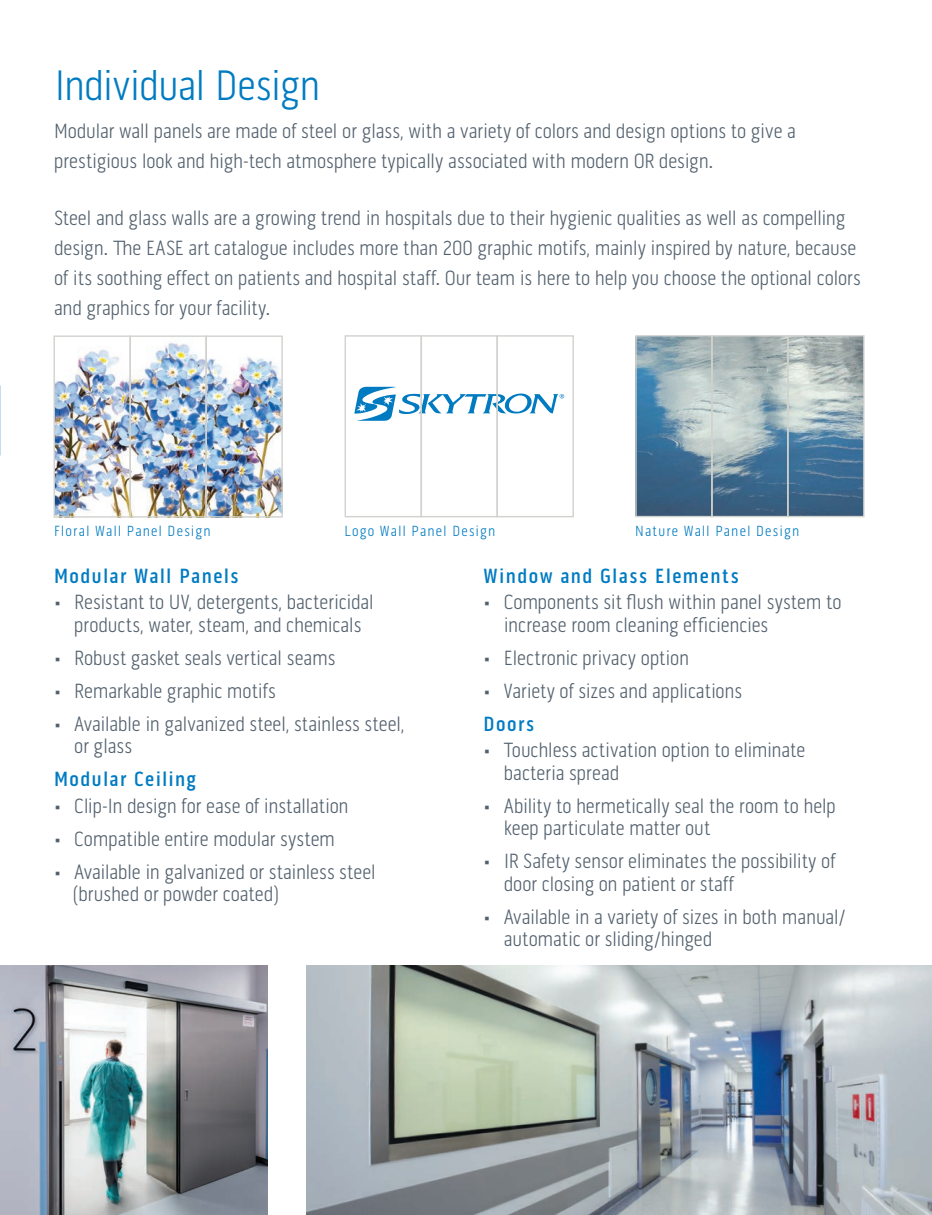
<style>
.page{position:relative;width:932px;height:1215px;background:#fff}
.page>*{position:absolute;margin:0;border:0;box-sizing:border-box;transform-origin:0 0}
.Headline{font:300 43.5px "Pill Gothic 300 mg";letter-spacing:-.02em;color:#007bc2}
.garamond_premier_pro{font:300 21px/22.5px "Pill Gothic 300 mg";letter-spacing:-.01em;color:#53616e}
.garamond_premier_pro-2{font:500 21px "Pill Gothic 300 mg";letter-spacing:.065em;color:#007bc2}
.garamond_premier_pro-3{font:300 15px "Pill Gothic 300 mg";letter-spacing:.07em;color:#007bc2}
</style>
<div class="page">
<img style="left:637px;top:337px;width:225px;height:178px">
<img style="left:56px;top:342px;width:225px;height:174px">
<div style="left:787px;top:335px;width:77px;height:182px;border:1px solid #d1d2cd"></div>
<div style="left:711px;top:335px;width:77px;height:182px;border:1px solid #d1d2cd"></div>
<div style="left:635px;top:335px;width:77px;height:182px;border:1px solid #d1d2cd"></div>
<svg style="left:354px;top:387px;width:210px;height:34px"></svg>
<div style="left:496px;top:335px;width:78px;height:182px;border:1px solid #d1d2cd"></div>
<div style="left:420px;top:335px;width:78px;height:182px;border:1px solid #d1d2cd"></div>
<div style="left:344px;top:335px;width:78px;height:182px;border:1px solid #d1d2cd"></div>
<div style="left:205px;top:335px;width:78px;height:183px;border:1px solid #d1d2cd"></div>
<div style="left:129px;top:335px;width:78px;height:183px;border:1px solid #d1d2cd"></div>
<div style="left:54px;top:335px;width:77px;height:183px;border:1px solid #d1d2cd"></div>
<img style="left:307px;top:965px;width:625px;height:250px">
<img style="left:0;top:965px;width:268px;height:250px">
<p class="Headline" style="left:54px;top:60px;width:268px">Individual Design</p>
<p class="garamond_premier_pro" style="left:54px;top:116px;width:743px;line-height:30px">Modular wall panels are made of steel or glass, with a variety of colors and design options to give a prestigious look and high-tech atmosphere typically associated with modern OR design.</p>
<p class="garamond_premier_pro" style="left:54px;top:203px;width:808px;line-height:30px">Steel and glass walls are a growing trend in hospitals due to their hygienic qualities as well as compelling design. The EASE art catalogue includes more than 200 graphic motifs, mainly inspired by nature, because of its soothing effect on patients and hospital staff. Our team is here to help you choose the optional colors and graphics for your facility.</p>
<p class="garamond_premier_pro-3" style="left:54px;top:522px;width:158px">Floral Wall Panel Design</p>
<p class="garamond_premier_pro-3" style="left:344px;top:522px;width:152px">Logo Wall Panel Design</p>
<p class="garamond_premier_pro-3" style="left:635px;top:522px;width:165px">Nature Wall Panel Design</p>
<p class="garamond_premier_pro-2" style="left:54px;top:564px;width:186px">Modular Wall Panels</p>
<p class="garamond_premier_pro" style="left:54px;top:591px;width:321px;text-align:center">• Resistant to UV, detergents, bactericidal products, water, steam, and chemicals</p>
<p class="garamond_premier_pro" style="left:54px;top:647px;width:283px">• Robust gasket seals vertical seams</p>
<p class="garamond_premier_pro" style="left:54px;top:680px;width:223px">• Remarkable graphic motifs</p>
<p class="garamond_premier_pro" style="left:74px;top:713px;width:332px;text-indent:-20px">• Available in galvanized steel, stainless steel, or glass</p>
<p class="garamond_premier_pro-2" style="left:54px;top:767px;width:143px">Modular Ceiling</p>
<p class="garamond_premier_pro" style="left:54px;top:794px;width:296px">• Clip-In design for ease of installation</p>
<p class="garamond_premier_pro" style="left:54px;top:827px;width:282px">• Compatible entire modular system</p>
<p class="garamond_premier_pro" style="left:72px;top:860px;width:305px;text-indent:-18px">• Available in galvanized or stainless steel (brushed or powder coated)</p>
<p class="garamond_premier_pro-2" style="left:483px;top:564px;width:257px">Window and Glass Elements</p>
<p class="garamond_premier_pro" style="left:504px;top:591px;width:339px;text-indent:-20px">• Components sit flush within panel system to increase room cleaning efficiencies</p>
<p class="garamond_premier_pro" style="left:483px;top:647px;width:207px">• Electronic privacy option</p>
<p class="garamond_premier_pro" style="left:483px;top:680px;width:260px">• Variety of sizes and applications</p>
<p class="garamond_premier_pro-2" style="left:483px;top:711px;width:52px">Doors</p>
<p class="garamond_premier_pro" style="left:504px;top:739px;width:303px;text-indent:-20px">• Touchless activation option to eliminate bacteria spread</p>
<p class="garamond_premier_pro" style="left:504px;top:794px;width:333px;text-indent:-20px">• Ability to hermetically seal the room to help keep particulate matter out</p>
<p class="garamond_premier_pro" style="left:504px;top:850px;width:333px;text-indent:-20px">• IR Safety sensor eliminates the possibility of door closing on patient or staff</p>
<p class="garamond_premier_pro" style="left:504px;top:905px;width:343px;text-indent:-20px">• Available in a variety of sizes in both manual/ automatic or sliding/hinged</p>
</div>
